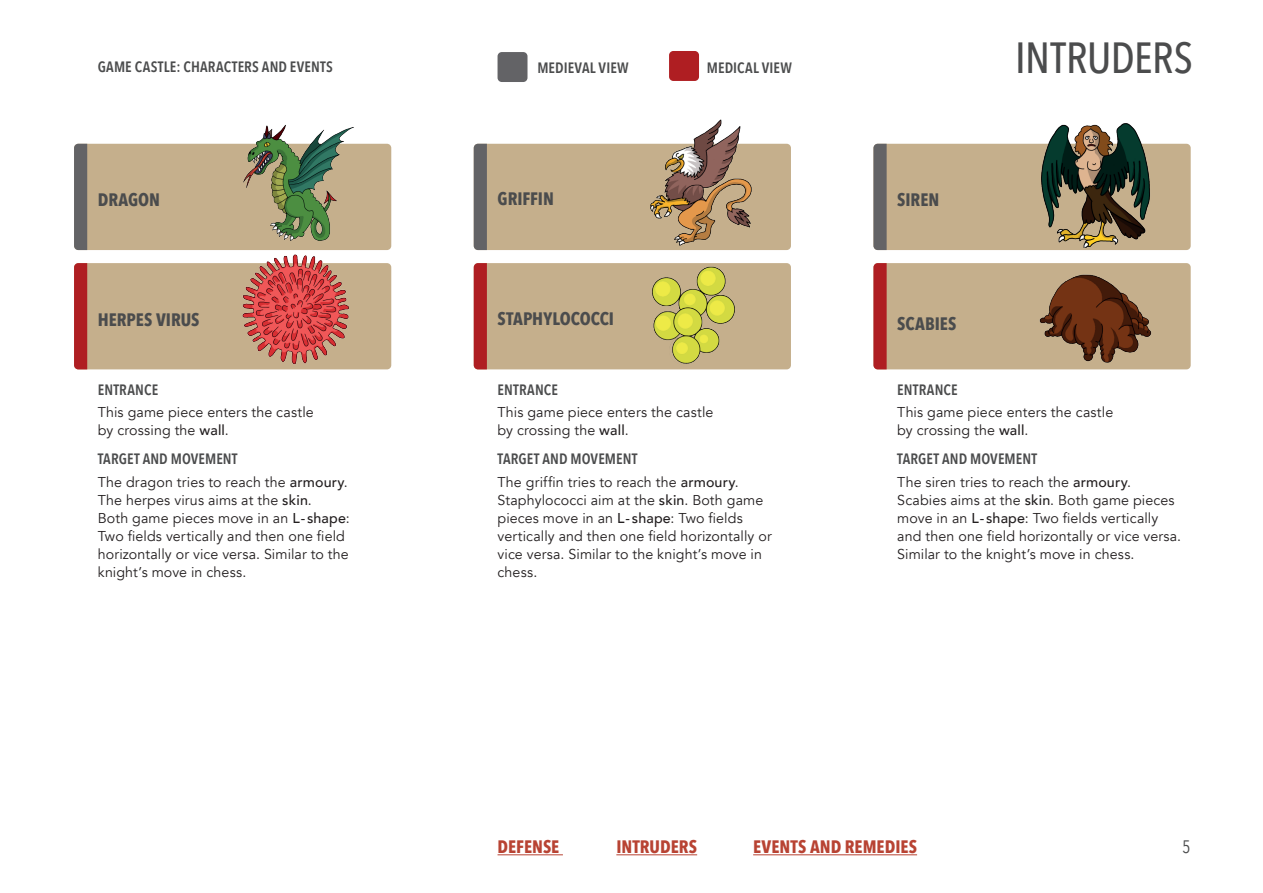
<style>
.page{position:relative;width:1263px;height:893px;background:#fff}
.page>*{position:absolute;margin:0;border:0;box-sizing:border-box;transform-origin:0 0}
.t1{font:500 43.5px "Avenir Next Condensed";letter-spacing:-.01em;color:#4b4c4d}
.t2{font:700 18px "Avenir Next Condensed";color:#4b4c4d}
.t3{font:700 18px "Avenir Next Condensed";letter-spacing:.005em;color:#b84333}
.t4{font:18px "Avenir Next Condensed";color:#4b4c4d}
.t5{font:600 15px "Avenir Next Condensed";letter-spacing:.01em;color:#4b4c4d}
.t6{font:14.25px/18px "Avenir";letter-spacing:.01em;color:#231f20}
.s1{font-weight:500}
</style>
<div class="page">
<div style="left:74px;top:263px;width:317px;height:106px;background:#c5af8c;border-radius:4px"></div>
<div style="left:474px;top:263px;width:317px;height:106px;background:#c5af8c;border-radius:4px"></div>
<div style="left:873px;top:263px;width:318px;height:106px;background:#c5af8c;border-radius:4px"></div>
<div style="left:74px;top:144px;width:317px;height:106px;background:#c5af8c;border-radius:4px"></div>
<div style="left:474px;top:144px;width:317px;height:106px;background:#c5af8c;border-radius:4px"></div>
<div style="left:873px;top:144px;width:318px;height:106px;background:#c5af8c;border-radius:4px"></div>
<svg style="left:74px;top:263px;width:13px;height:106px"></svg>
<svg style="left:474px;top:263px;width:13px;height:106px"></svg>
<svg style="left:873px;top:263px;width:14px;height:106px"></svg>
<svg style="left:74px;top:144px;width:13px;height:106px"></svg>
<svg style="left:474px;top:144px;width:13px;height:106px"></svg>
<svg style="left:873px;top:144px;width:14px;height:106px"></svg>
<div style="left:497px;top:52px;width:30px;height:30px;background:#636366;border-radius:4px"></div>
<div style="left:669px;top:51px;width:30px;height:30px;background:#af1e22;border-radius:4px"></div>
<img style="left:235px;top:125px;width:120px;height:116px">
<img style="left:236px;top:254px;width:121px;height:110px">
<img style="left:643px;top:119px;width:117px;height:127px">
<img style="left:640px;top:263px;width:108px;height:101px">
<img style="left:1020px;top:123px;width:151px;height:125px">
<img style="left:1037px;top:263px;width:117px;height:107px">
<hr style="left:497px;top:854px;width:66px;height:1px;background:#b84333">
<hr style="left:616px;top:854px;width:81px;height:1px;background:#b84333">
<hr style="left:753px;top:854px;width:164px;height:1px;background:#b84333">
<p class="t5" style="left:98px;top:54px;width:237px">GAME CASTLE: CHARACTERS AND EVENTS</p>
<p class="t5" style="left:537px;top:54px;width:93px">MEDIEVAL VIEW</p>
<p class="t5" style="left:707px;top:54px;width:87px">MEDICAL VIEW</p>
<p class="t2" style="left:98px;top:189px;width:64px">DRAGON</p>
<p class="t2" style="left:497px;top:188px;width:58px">GRIFFIN</p>
<p class="t2" style="left:897px;top:189px;width:44px">SIREN</p>
<p class="t2" style="left:98px;top:309px;width:103px">HERPES VIRUS</p>
<p class="t2" style="left:498px;top:307px;width:118px">STAPHYLOCOCCI</p>
<p class="t2" style="left:897px;top:312px;width:61px">SCABIES</p>
<h1 class="t1" style="left:1015px;top:32px;width:179px">INTRUDERS</h1>
<p class="t5" style="left:98px;top:377px;width:62px">ENTRANCE</p>
<p class="t6" style="left:98px;top:403px;width:217px">This game piece enters the castle by crossing the <span class="s1">wall</span>.</p>
<p class="t5" style="left:98px;top:446px;width:141px">TARGET AND MOVEMENT</p>
<p class="t6" style="left:98px;top:473px;width:253px">The dragon tries to reach the <span class="s1">armoury</span>.<br>The herpes virus aims at the <span class="s1">skin</span>.<br>Both game pieces move in an <span class="s1">L-shape</span>:<br>Two fields vertically and then one field horizontally or vice versa. Similar to the knight’s move in chess.</p>
<p class="t5" style="left:497px;top:377px;width:62px">ENTRANCE</p>
<p class="t6" style="left:497px;top:403px;width:217px">This game piece enters the castle by crossing the <span class="s1">wall</span>.</p>
<p class="t5" style="left:497px;top:446px;width:141px">TARGET AND MOVEMENT</p>
<p class="t6" style="left:497px;top:473px;width:276px">The griffin tries to reach the <span class="s1">armoury</span>.<br>Staphylococci aim at the <span class="s1">skin</span>. Both game pieces move in an <span class="s1">L-shape</span>: Two fields vertically and then one field horizontally or vice versa. Similar to the knight’s move in chess.</p>
<p class="t5" style="left:897px;top:377px;width:62px">ENTRANCE</p>
<p class="t6" style="left:897px;top:403px;width:217px">This game piece enters the castle by crossing the <span class="s1">wall</span>.</p>
<p class="t5" style="left:897px;top:446px;width:141px">TARGET AND MOVEMENT</p>
<p class="t6" style="left:897px;top:473px;width:285px">The siren tries to reach the <span class="s1">armoury</span>.<br>Scabies aims at the <span class="s1">skin</span>. Both game pieces move in an <span class="s1">L-shape</span>: Two fields vertically and then one field horizontally or vice versa.<br>Similar to the knight’s move in chess.</p>
<p class="t3" style="left:497px;top:836px;width:63px">DEFENSE</p>
<p class="t3" style="left:616px;top:836px;width:82px">INTRUDERS</p>
<p class="t3" style="left:753px;top:836px;width:165px">EVENTS AND REMEDIES</p>
<p class="t4" style="left:1182px;top:831px;width:10px">5</p>
</div>
